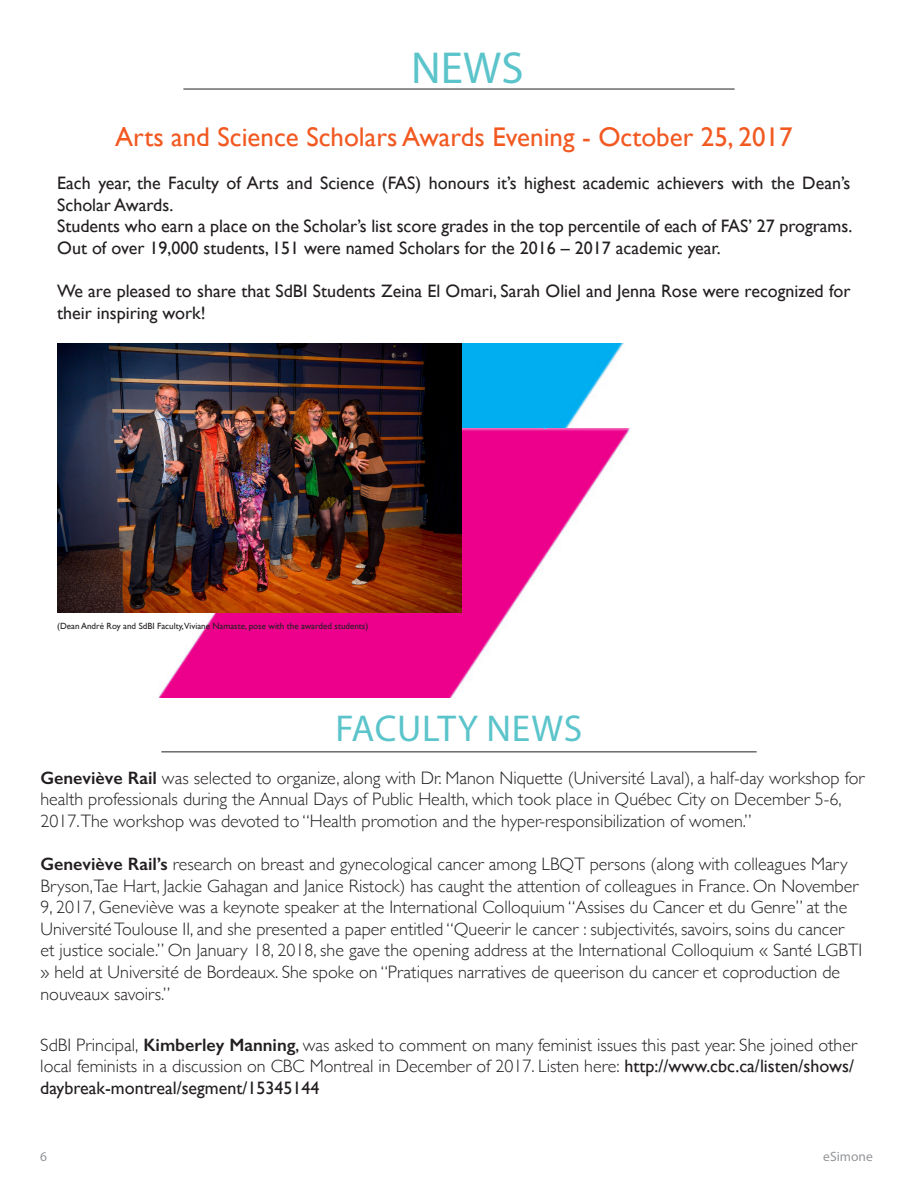
<style>
.page{position:relative;width:918px;height:1188px;background:#fff}
.page>*{position:absolute;margin:0;border:0;box-sizing:border-box;transform-origin:0 0}
.t1{font:45px "Myriad Pro";color:#5bc4cb}
.t2{font:37.5px "Myriad Pro";letter-spacing:.02em;color:#5bc4cb}
.t3{font:27px "Gill Sans";color:#f15921}
.t4{font:300 18px/21.6px "Gill Sans";color:#231f20}
.t5{font:18px/21.6px "Gill Sans";color:#231f20}
.t6{font:13.5px "Myriad Pro";color:#939598}
.t7{font:9px "Gill Sans";color:#231f20}
.s1{font-weight:600}
.s2{font-weight:400}
</style>
<div class="page">
<hr style="left:183px;top:89px;width:552px;height:1px;background:#231f20">
<img style="left:461px;top:344px;width:169px;height:87px">
<img style="left:159px;top:428px;width:470px;height:270px">
<img style="left:57px;top:344px;width:404px;height:269px">
<hr style="left:161px;top:751px;width:596px;height:1px;background:#231f20">
<p class="t1" style="left:411px;top:40px;width:114px">NEWS</p>
<p class="t3" style="left:115px;top:121px;width:679px">Arts and Science Scholars Awards Evening - October 25, 2017</p>
<p class="t5" style="left:57px;top:172px;width:795px">Each year, the Faculty of Arts and Science (FAS) honours it’s highest academic achievers with the Dean’s<br>Scholar Awards.</p>
<p class="t5" style="left:57px;top:215px;width:797px">Students who earn a place on the Scholar’s list score grades in the top percentile of each of FAS’ 27 programs.<br>Out of over 19,000 students, 151 were named Scholars for the 2016 – 2017 academic year.</p>
<p class="t5" style="left:57px;top:280px;width:795px">We are pleased to share that SdBI Students Zeina El Omari, Sarah Oliel and Jenna Rose were recognized for their inspiring work!</p>
<p class="t7" style="left:57px;top:620px;width:313px">(Dean André Roy and SdBI Faculty,Viviane Namaste, pose with the awarded students)</p>
<p class="t2" style="left:336px;top:705px;width:248px">FACULTY NEWS</p>
<p class="t4" style="left:40px;top:766px;width:826px"><span class="s1">Geneviève Rail</span> was selected to organize, along with Dr. Manon Niquette (Université Laval), a half-day workshop for health professionals during the Annual Days of Public Health, which took place in Québec City on December 5-6,<br>2017.The workshop was devoted to “Health promotion and the hyper-responsibilization of women.”</p>
<p class="t4" style="left:40px;top:853px;width:823px"><span class="s1">Geneviève Rail’s</span> research on breast and gynecological cancer among LBQT persons (along with colleagues Mary Bryson,Tae Hart, Jackie Gahagan and Janice Ristock) has caught the attention of colleagues in France. On November 9, 2017, Geneviève was a keynote speaker at the International Colloquium “Assises du Cancer et du Genre” at the Université Toulouse II, and she presented a paper entitled “Queerir le cancer : subjectivités, savoirs, soins du cancer et justice sociale.” On January 18, 2018, she gave the opening address at the International Colloquium « Santé LGBTI » held at Université de Bordeaux. She spoke on “Pratiques narratives de queerison du cancer et coproduction de nouveaux savoirs.”</p>
<p class="t4" style="left:40px;top:1033px;width:818px">SdBI Principal, <span class="s1">Kimberley Manning</span><span class="s2">,</span> was asked to comment on many feminist issues this past year. She joined other local feminists in a discussion on CBC Montreal in December of 2017. Listen here: <span class="s2">http://www.cbc.ca/listen/shows/ daybreak-montreal/segment/15345144</span></p>
<p class="t6" style="left:40px;top:1148px;width:8px">6</p>
<p class="t6" style="left:823px;top:1148px;width:51px">eSimone</p>
</div>
